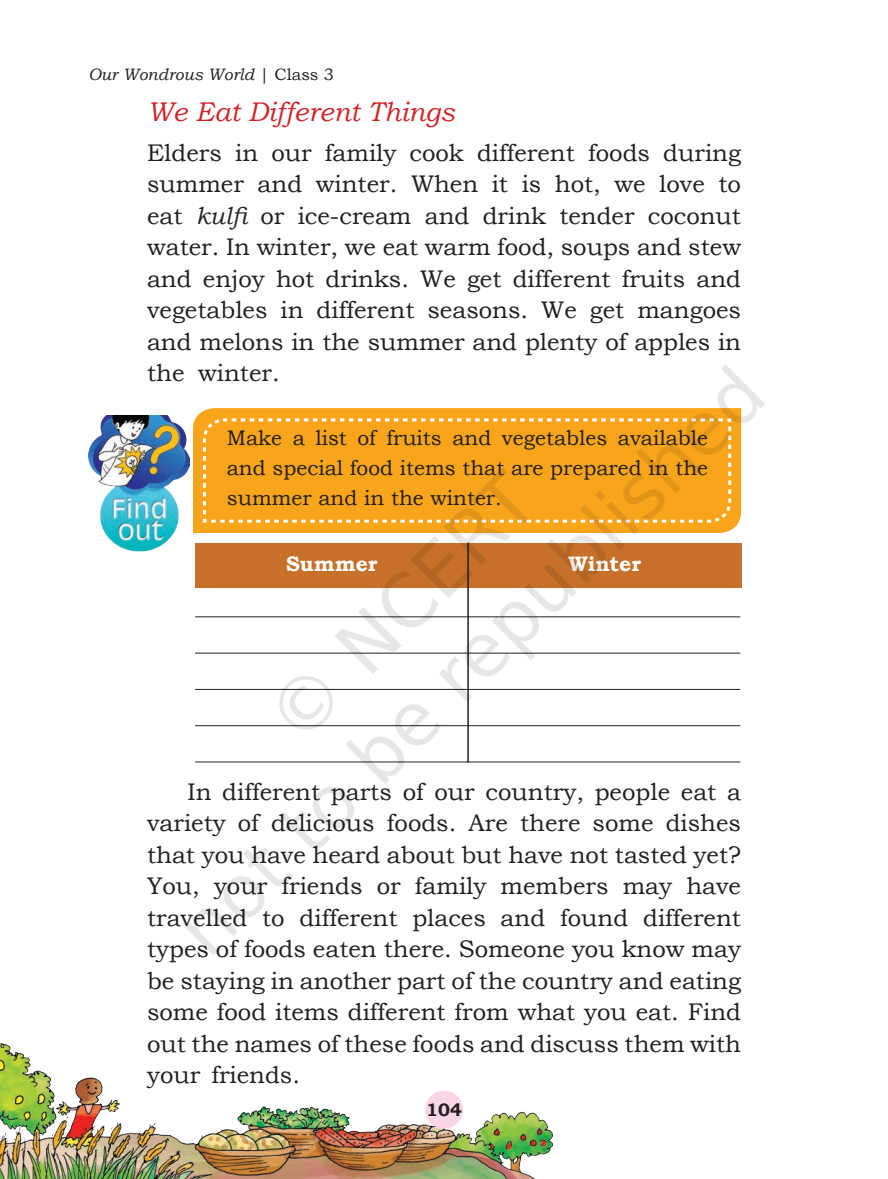
<style>
.page{position:relative;width:888px;height:1179px;background:#fff}
.page>*{position:absolute;margin:0;border:0;box-sizing:border-box;transform-origin:0 0}
.t1{font:italic 27px "Bookman Old Style";color:#d1232a}
.t2{font:24px/31.5px "Bookman Old Style";color:#231f20;text-align:justify}
.t3{font:21px/30px "Bookman Old Style";color:#231f20;text-align:justify}
.t4{font:700 21px "Bookman Old Style";color:#fff}
.t5{font:700 18px "Bookman Old Style";color:#231f20}
.t6{font:italic 16.5px "Bookman Old Style";color:#231f20}
.s1{font-style:normal}
.s2{font-style:italic}
</style>
<div class="page">
<img style="left:0;top:1043px;width:554px;height:135px">
<img style="left:88px;top:364px;width:677px;height:591px">
<p class="t6" style="left:89px;top:63px;width:247px">Our Wondrous World <span class="s1">| Class 3</span></p>
<p class="t1" style="left:147px;top:93px;width:309px">We eat different things</p>
<p class="t2" style="left:147px;top:137px;width:596px">Elders in our family cook different foods during summer and winter. When it is hot, we love to eat <span class="s2">kulfi</span> or ice-cream and drink tender coconut water. In winter, we eat warm food, soups and stew and enjoy hot drinks. We get different fruits and vegetables in different seasons. We get mangoes and melons in the summer and plenty of apples in the winter.</p>
<p class="t3" style="left:227px;top:423px;width:483px">Make a list of fruits and vegetables available and special food items that are prepared in the summer and in the winter.</p>
<p class="t4" style="left:286px;top:548px;width:93px">Summer</p>
<p class="t4" style="left:568px;top:548px;width:75px">Winter</p>
<p class="t2" style="left:147px;top:776px;width:596px;text-indent:40px">In different parts of our country, people eat a variety of delicious foods. Are there some dishes that you have heard about but have not tasted yet?<br>You, your friends or family members may have travelled to different places and found different types of foods eaten there. Someone you know may be staying in another part of the country and eating some food items different from what you eat. Find out the names of these foods and discuss them with your friends.</p>
<p class="t5" style="left:426px;top:1096px;width:37px">104</p>
</div>
